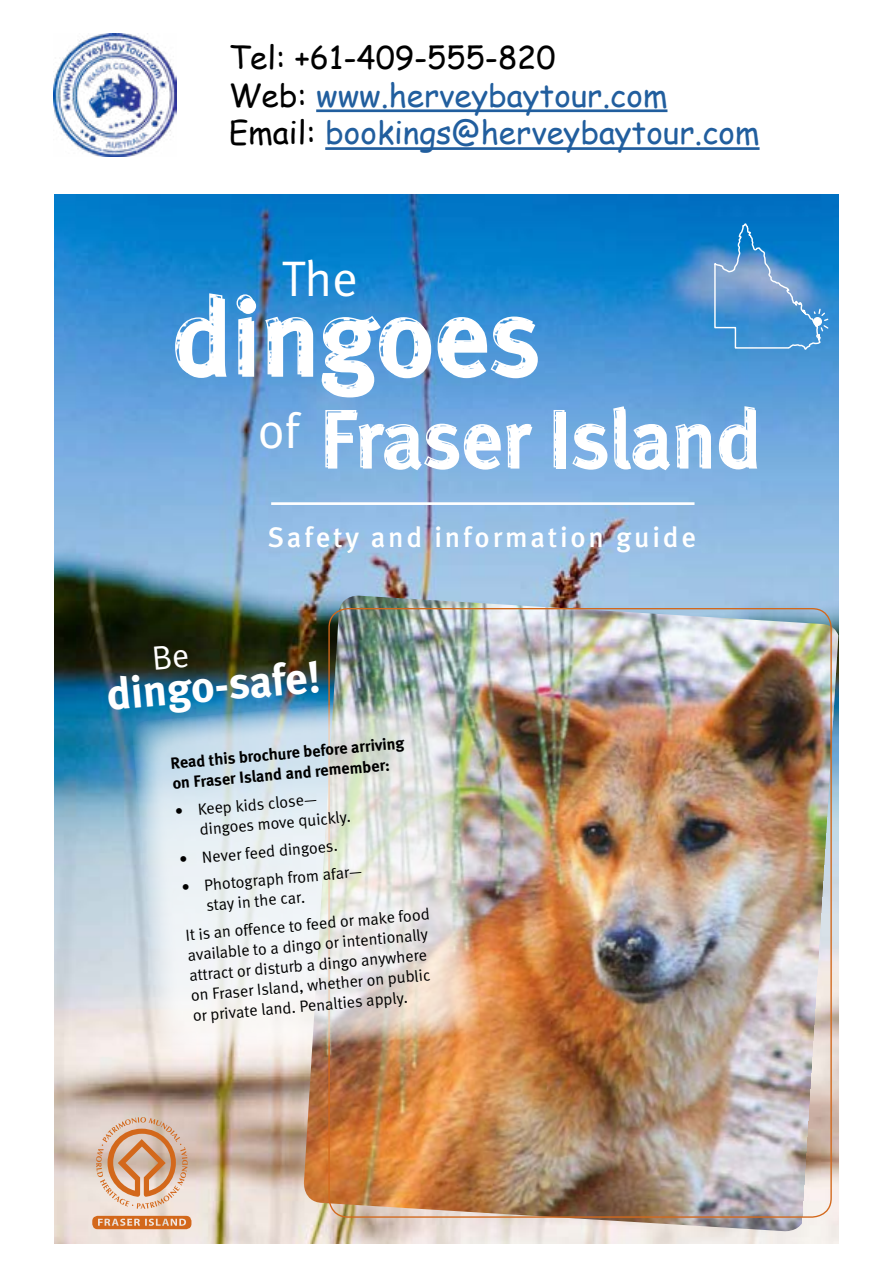
<style>
.page{position:relative;width:893px;height:1263px;background:#fff}
.page>*{position:absolute;margin:0;border:0;box-sizing:border-box;transform-origin:0 0}
.t1{font:108px "Meta Medium LF";letter-spacing:-.005em;color:#fff}
.t2{font:81px "Meta Medium LF";color:#fff}
.t3{font:49.95px "Meta Normal LF";color:#fff}
.t4{font:44.55px "Meta Bold LF";color:#fff}
.t5{font:31.5px/37.8px "Comic Sans MS";color:#215e9e}
.t6{font:28.35px "Meta Medium LF";letter-spacing:.1em;color:#fff}
.t7{font:16.2px/20.2px "Meta Normal LF";color:#000}
.t8{font:16.2px/20.2px "Meta Bold LF";color:#000}
.s1{color:#000}
</style>
<div class="page">
<img style="left:53px;top:34px;width:123px;height:122px">
<hr style="left:316px;top:109px;width:351px;height:3px;background:#215e9e">
<hr style="left:325px;top:147px;width:434px;height:3px;background:#215e9e">
<img style="left:54px;top:195px;width:785px;height:1049px">
<img style="left:303px;top:596px;width:535px;height:636px">
<svg style="left:96px;top:1117px;width:92px;height:92px;background:#dbb398"></svg>
<svg style="left:92px;top:1216px;width:99px;height:13px"></svg>
<hr style="left:271px;top:502px;width:423px;height:3px;background:#fff">
<img style="left:131px;top:694px;width:351px;height:368px">
<svg style="left:174px;top:292px;width:362px;height:104px"></svg>
<svg style="left:325px;top:405px;width:432px;height:65px"></svg>
<svg style="left:713px;top:222px;width:117px;height:128px;background:#4290cf"></svg>
<svg style="left:154px;top:645px;width:34px;height:24px"></svg>
<h3 class="t5" style="left:229px;top:37px;width:532px"><span class="s1">Tel: +61-409-555-820<br>Web:</span> www.herveybaytour.com<br><span class="s1">Email:</span> bookings@herveybaytour.com</h3>
<h3 class="t3" style="left:282px;top:249px;width:78px">The</h3>
<h1 class="t1" style="left:174px;top:276px;width:370px">dingoes</h1>
<h2 class="t2" style="left:258px;top:393px;width:506px"><sup>of</sup> Fraser Island</h2>
<h3 class="t6" style="left:267px;top:520px;width:430px">Safety and information guide</h3>
<h3 class="t4" style="left:104px;top:669px;width:216px;rotate:-5deg">dingo-safe!</h3>
<p class="t8" style="left:170px;top:753px;width:236px;rotate:-5deg">Read this brochure before arriving on Fraser Island and remember:</p>
<p class="t7" style="left:197px;top:799px;width:153px;text-indent:-23px;rotate:-5deg">• Keep kids close— dingoes move quickly.</p>
<p class="t7" style="left:178px;top:849px;width:161px;rotate:-5deg">• Never feed dingoes.</p>
<p class="t7" style="left:204px;top:875px;width:160px;text-indent:-23px;rotate:-5deg">• Photograph from afar— stay in the car.</p>
<p class="t7" style="left:185px;top:925px;width:246px;rotate:-5deg">It is an offence to feed or make food available to a dingo or intentionally attract or disturb a dingo anywhere on Fraser Island, whether on public or private land. Penalties apply.</p>
</div>
